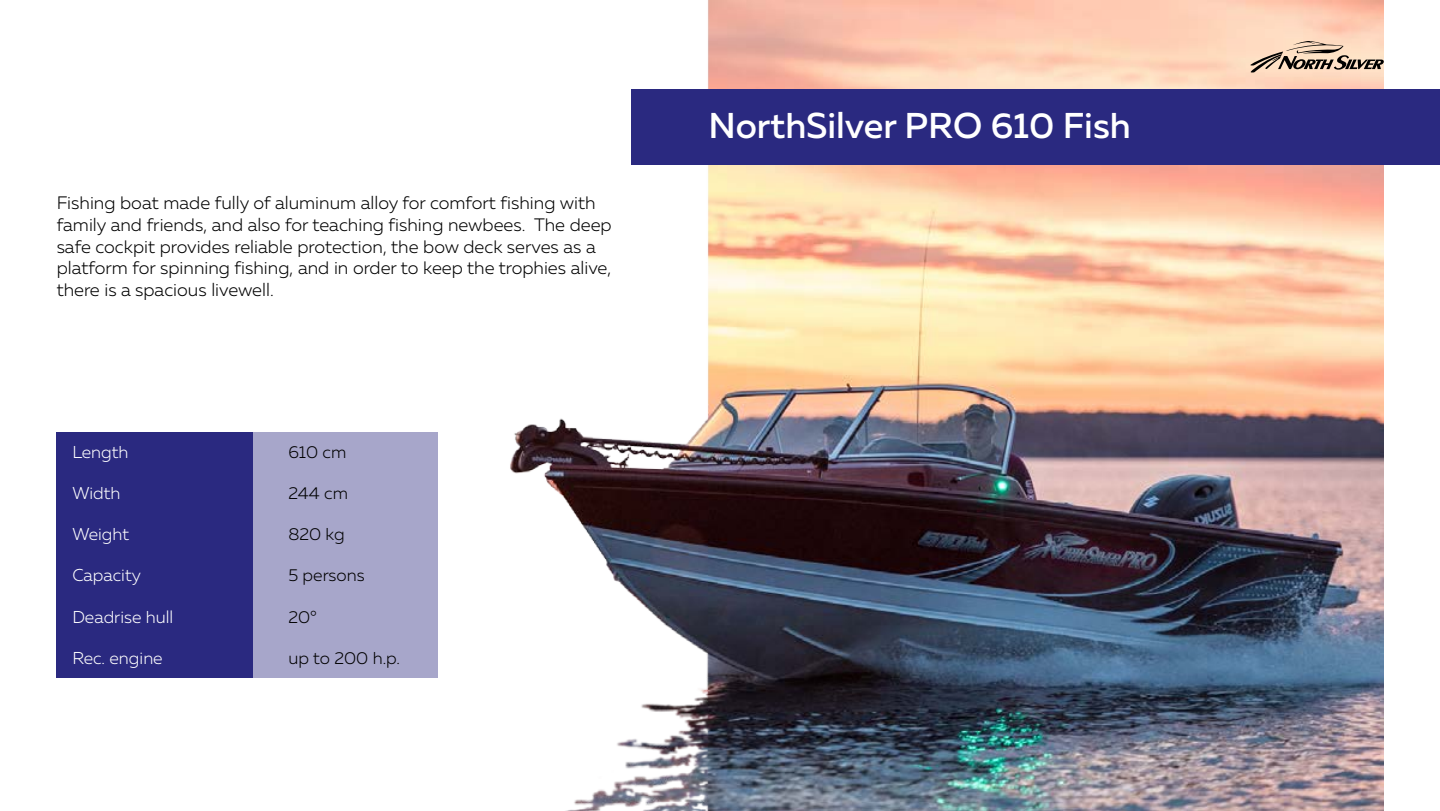
<style>
.page{position:relative;width:1440px;height:811px;background:#fff}
.page>*{position:absolute;margin:0;border:0;box-sizing:border-box;transform-origin:0 0}
.t1{font:500 35.8px "Muller";color:#fff}
.t2{font:300 18px/21.6px "Muller";color:#000}
.t3{font:300 17.2px "Muller";color:#fff}
.t4{font:300 17.2px "Muller";color:#000}
</style>
<div class="page">
<img style="left:324px;top:0;width:1059px;height:810px">
<div style="left:631px;top:90px;width:809px;height:75px;background:#2a2980"></div>
<div style="left:57px;top:431px;width:381px;height:246px;background:#2a2980"></div>
<div style="left:253px;top:431px;width:186px;height:246px;background:#a7a6ca"></div>
<svg style="left:1249px;top:41px;width:135px;height:32px;background:#c5ad98"></svg>
<p class="t2" style="left:57px;top:192px;width:557px">Fishing boat made fully of aluminum alloy for comfort fishing with family and friends, and also for teaching fishing newbees. The deep safe cockpit provides reliable protection, the bow deck serves as a platform for spinning fishing, and in order to keep the trophies alive, there is a spacious livewell.</p>
<p class="t3" style="left:72px;top:441px;width:58px">Length</p>
<p class="t4" style="left:288px;top:441px;width:60px">610 cm</p>
<p class="t3" style="left:72px;top:482px;width:50px">Width</p>
<p class="t4" style="left:288px;top:482px;width:61px">244 cm</p>
<p class="t3" style="left:72px;top:523px;width:58px">Weight</p>
<p class="t4" style="left:288px;top:523px;width:58px">820 kg</p>
<p class="t3" style="left:72px;top:565px;width:70px">Capacity</p>
<p class="t4" style="left:288px;top:565px;width:78px">5 persons</p>
<p class="t3" style="left:72px;top:606px;width:103px">Deadrise hull</p>
<p class="t4" style="left:288px;top:606px;width:30px">20°</p>
<p class="t3" style="left:72px;top:647px;width:92px">Rec. engine</p>
<p class="t4" style="left:288px;top:647px;width:113px">up to 200 h.p.</p>
<h1 class="t1" style="left:709px;top:103px;width:424px">NorthSilver PRO 610 Fish</h1>
</div>
